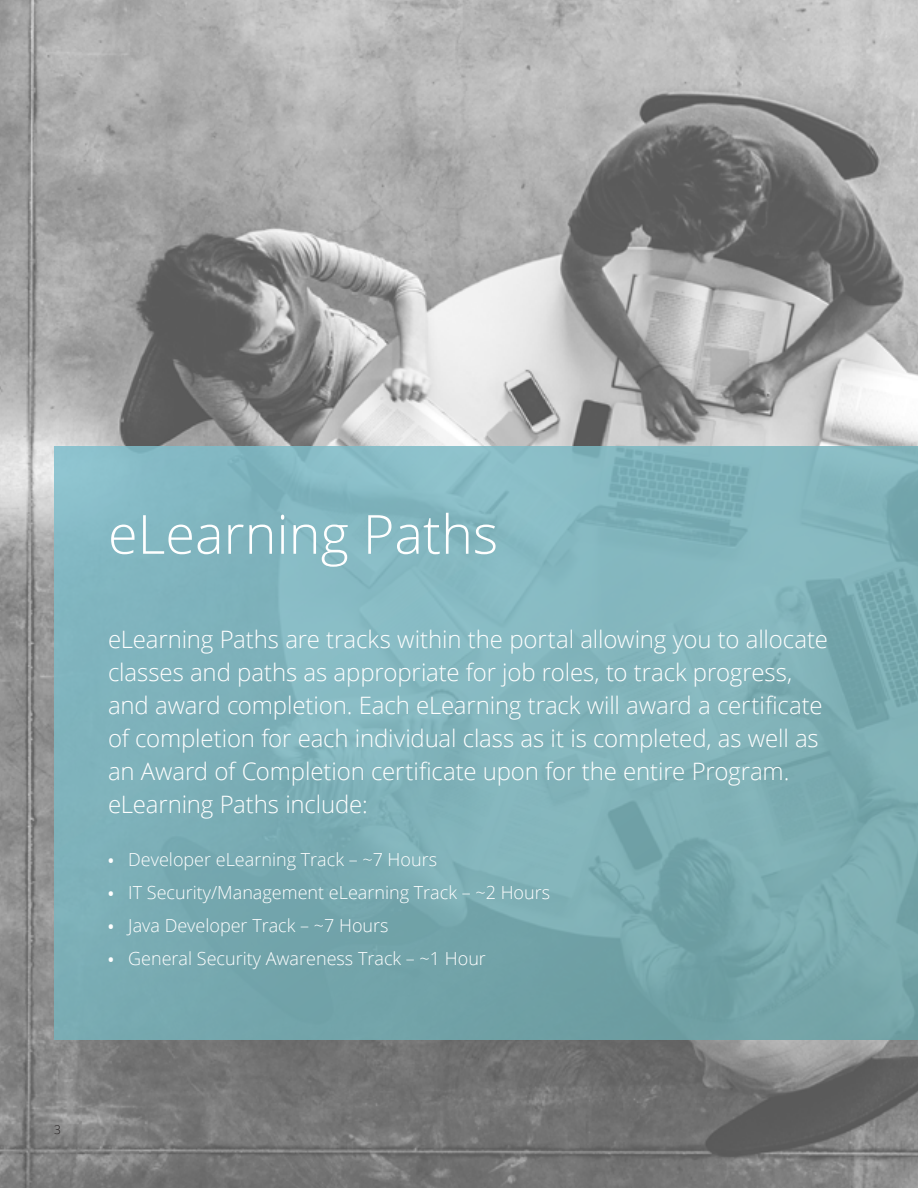
<style>
.page{position:relative;width:918px;height:1188px;background:#fff}
.page>*{position:absolute;margin:0;border:0;box-sizing:border-box;transform-origin:0 0}
.Page_Title{font:300 54px "Open Sans";color:#fff}
.t1{font:300 24px/33px "Open Sans";letter-spacing:-.005em;color:#fff}
.t2{font:300 18px "Open Sans";color:#fff}
.Page_Number{font:300 12px "Open Sans";color:#231f20}
.s1{font-weight:700;font-size:15px}
</style>
<div class="page">
<img style="left:0;top:0;width:918px;height:1188px">
<svg style="left:54px;top:447px;width:864px;height:593px"></svg>
<p class="Page_Title" style="left:108px;top:497px;width:392px">eLearning Paths</p>
<h2 class="t1" style="left:108px;top:622px;width:721px">eLearning Paths are tracks within the portal allowing you to allocate classes and paths as appropriate for job roles, to track progress, and award completion. Each eLearning track will award a certificate of completion for each individual class as it is completed, as well as an Award of Completion certificate upon for the entire Program. eLearning Paths include:</h2>
<p class="t2" style="left:108px;top:847px;width:331px"><span class="s1">•</span> Developer eLearning Track – ~7 Hours</p>
<p class="t2" style="left:108px;top:880px;width:444px"><span class="s1">•</span> IT Security/Management eLearning Track – ~2 Hours</p>
<p class="t2" style="left:108px;top:913px;width:282px"><span class="s1">•</span> Java Developer Track – ~7 Hours</p>
<p class="t2" style="left:108px;top:946px;width:379px"><span class="s1">•</span> General Security Awareness Track – ~1 Hour</p>
<p class="Page_Number" style="left:54px;top:1122px;width:8px">3</p>
</div>
